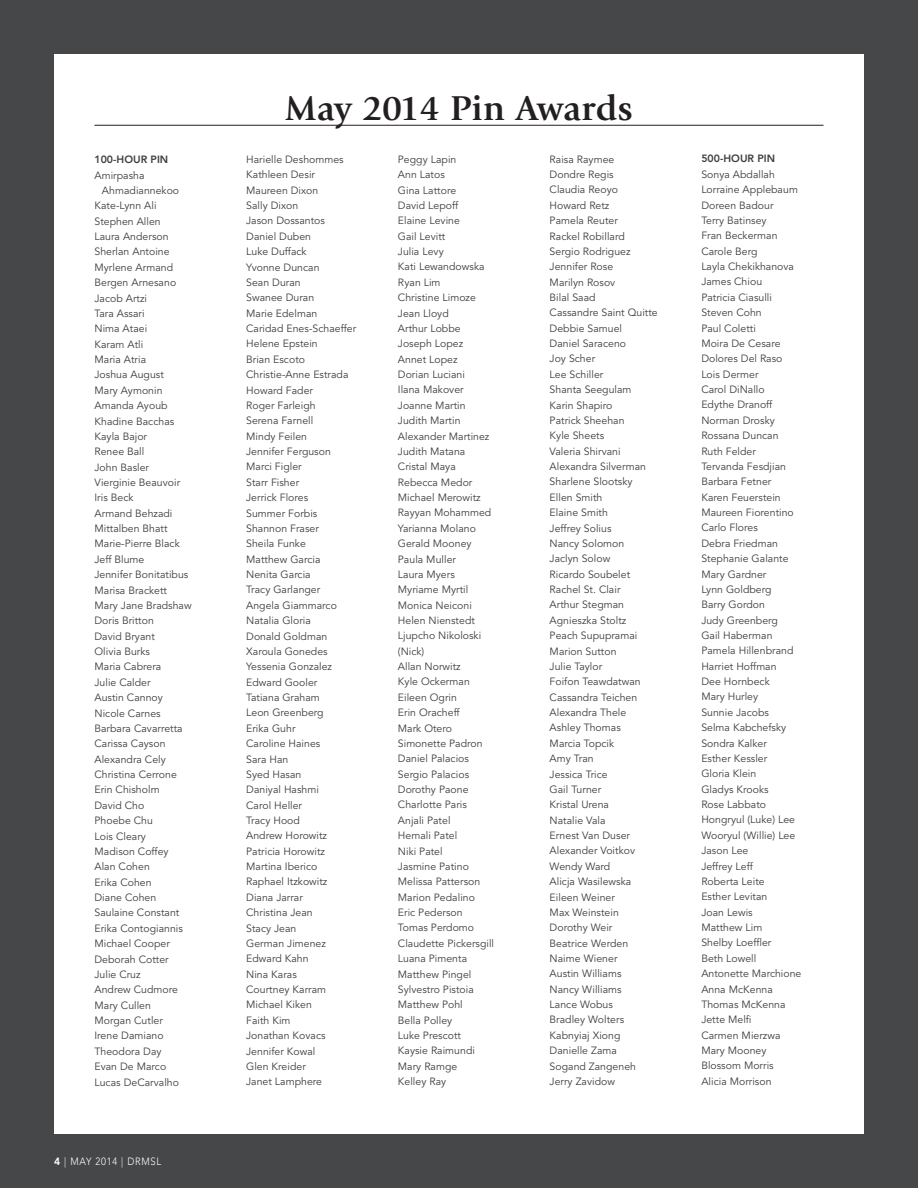
<style>
.page{position:relative;width:918px;height:1188px;background:#464748}
.page>*{position:absolute;margin:0;border:0;box-sizing:border-box;transform-origin:0 0}
.t1{font:700 36px "Giovanni Std";letter-spacing:.01em;color:#231f20}
.t2{font:10.5px/15.3px "Avenir LT Std";letter-spacing:.005em;color:#3e3e3f}
.t3{font:800 10.5px "Avenir LT Std";letter-spacing:.005em;color:#3e3e3f}
.t4{font:300 10.5px "Avenir LT Std";letter-spacing:.08em;color:#fff;scale:.9 1}
.s1{font-weight:800}
</style>
<div class="page">
<div style="left:54px;top:54px;width:810px;height:1080px;background:#fff"></div>
<hr style="left:94px;top:125px;width:730px;height:1px;background:#231f20">
<p class="t3" style="left:94px;top:153px;width:75px">100-HOUR PIN</p>
<p class="t2" style="left:94px;top:168px;width:52px">Amirpasha</p>
<p class="t2" style="left:102px;top:183px;width:79px">Ahmadiannekoo</p>
<p class="t2" style="left:94px;top:198px;width:64px">Kate-Lynn Ali</p>
<p class="t2" style="left:94px;top:214px;width:68px">Stephen Allen</p>
<p class="t2" style="left:94px;top:229px;width:76px">Laura Anderson</p>
<p class="t2" style="left:94px;top:244px;width:77px">Sherlan Antoine</p>
<p class="t2" style="left:94px;top:260px;width:80px">Myrlene Armand</p>
<p class="t2" style="left:94px;top:275px;width:83px">Bergen Arnesano</p>
<p class="t2" style="left:94px;top:291px;width:54px">Jacob Artzi</p>
<p class="t2" style="left:94px;top:306px;width:52px">Tara Assari</p>
<p class="t2" style="left:94px;top:321px;width:54px">Nima Ataei</p>
<p class="t2" style="left:94px;top:337px;width:50px">Karam Atli</p>
<p class="t2" style="left:94px;top:352px;width:53px">Maria Atria</p>
<p class="t2" style="left:94px;top:367px;width:71px">Joshua August</p>
<p class="t2" style="left:94px;top:383px;width:70px">Mary Aymonin</p>
<p class="t2" style="left:94px;top:398px;width:75px">Amanda Ayoub</p>
<p class="t2" style="left:94px;top:414px;width:81px">Khadine Bacchas</p>
<p class="t2" style="left:94px;top:429px;width:54px">Kayla Bajor</p>
<p class="t2" style="left:94px;top:444px;width:51px">Renee Ball</p>
<p class="t2" style="left:94px;top:460px;width:56px">John Basler</p>
<p class="t2" style="left:94px;top:475px;width:87px">Vierginie Beauvoir</p>
<p class="t2" style="left:94px;top:490px;width:40px">Iris Beck</p>
<p class="t2" style="left:94px;top:506px;width:80px">Armand Behzadi</p>
<p class="t2" style="left:94px;top:521px;width:75px">Mittalben Bhatt</p>
<p class="t2" style="left:94px;top:537px;width:87px">Marie-Pierre Black</p>
<p class="t2" style="left:94px;top:552px;width:51px">Jeff Blume</p>
<p class="t2" style="left:94px;top:567px;width:95px">Jennifer Bonitatibus</p>
<p class="t2" style="left:94px;top:583px;width:74px">Marisa Brackett</p>
<p class="t2" style="left:94px;top:598px;width:99px">Mary Jane Bradshaw</p>
<p class="t2" style="left:94px;top:613px;width:61px">Doris Britton</p>
<p class="t2" style="left:94px;top:629px;width:62px">David Bryant</p>
<p class="t2" style="left:94px;top:644px;width:57px">Olivia Burks</p>
<p class="t2" style="left:94px;top:659px;width:68px">Maria Cabrera</p>
<p class="t2" style="left:94px;top:675px;width:58px">Julie Calder</p>
<p class="t2" style="left:94px;top:690px;width:70px">Austin Cannoy</p>
<p class="t2" style="left:94px;top:706px;width:68px">Nicole Carnes</p>
<p class="t2" style="left:94px;top:721px;width:90px">Barbara Cavarretta</p>
<p class="t2" style="left:94px;top:736px;width:73px">Carissa Cayson</p>
<p class="t2" style="left:94px;top:752px;width:73px">Alexandra Cely</p>
<p class="t2" style="left:94px;top:767px;width:84px">Christina Cerrone</p>
<p class="t2" style="left:94px;top:782px;width:67px">Erin Chisholm</p>
<p class="t2" style="left:94px;top:798px;width:51px">David Cho</p>
<p class="t2" style="left:94px;top:813px;width:60px">Phoebe Chu</p>
<p class="t2" style="left:94px;top:829px;width:53px">Lois Cleary</p>
<p class="t2" style="left:94px;top:844px;width:76px">Madison Coffey</p>
<p class="t2" style="left:94px;top:859px;width:57px">Alan Cohen</p>
<p class="t2" style="left:94px;top:875px;width:59px">Erika Cohen</p>
<p class="t2" style="left:94px;top:890px;width:63px">Diane Cohen</p>
<p class="t2" style="left:94px;top:905px;width:86px">Saulaine Constant</p>
<p class="t2" style="left:94px;top:921px;width:90px">Erika Contogiannis</p>
<p class="t2" style="left:94px;top:936px;width:77px">Michael Cooper</p>
<p class="t2" style="left:94px;top:952px;width:76px">Deborah Cotter</p>
<p class="t2" style="left:94px;top:967px;width:48px">Julie Cruz</p>
<p class="t2" style="left:94px;top:982px;width:85px">Andrew Cudmore</p>
<p class="t2" style="left:94px;top:998px;width:58px">Mary Cullen</p>
<p class="t2" style="left:94px;top:1013px;width:70px">Morgan Cutler</p>
<p class="t2" style="left:94px;top:1028px;width:71px">Irene Damiano</p>
<p class="t2" style="left:94px;top:1044px;width:69px">Theodora Day</p>
<p class="t2" style="left:94px;top:1059px;width:73px">Evan De Marco</p>
<p class="t2" style="left:94px;top:1075px;width:86px">Lucas DeCarvalho</p>
<p class="t4" style="left:54px;top:1155px;width:121px"><span class="s1">4</span> | MAY 2014 | DRMSL</p>
<h1 class="t1" style="left:285px;top:88px;width:349px">May 2014 Pin Awards</h1>
<p class="t2" style="left:246px;top:152px;width:111px">Harielle Deshommes<br>Kathleen Desir<br>Maureen Dixon<br>Sally Dixon<br>Jason Dossantos<br>Daniel Duben<br>Luke Duffack<br>Yvonne Duncan<br>Sean Duran<br>Swanee Duran<br>Marie Edelman<br>Caridad Enes-Schaeffer<br>Helene Epstein<br>Brian Escoto<br>Christie-Anne Estrada<br>Howard Fader<br>Roger Farleigh<br>Serena Farnell<br>Mindy Feilen<br>Jennifer Ferguson<br>Marci Figler<br>Starr Fisher<br>Jerrick Flores<br>Summer Forbis<br>Shannon Fraser<br>Sheila Funke<br>Matthew Garcia<br>Nenita Garcia<br>Tracy Garlanger<br>Angela Giammarco<br>Natalia Gloria<br>Donald Goldman<br>Xaroula Gonedes<br>Yessenia Gonzalez<br>Edward Gooler<br>Tatiana Graham<br>Leon Greenberg<br>Erika Guhr<br>Caroline Haines<br>Sara Han<br>Syed Hasan<br>Daniyal Hashmi<br>Carol Heller<br>Tracy Hood<br>Andrew Horowitz<br>Patricia Horowitz<br>Martina Iberico<br>Raphael Itzkowitz<br>Diana Jarrar<br>Christina Jean<br>Stacy Jean<br>German Jimenez<br>Edward Kahn<br>Nina Karas<br>Courtney Karram<br>Michael Kiken<br>Faith Kim<br>Jonathan Kovacs<br>Jennifer Kowal<br>Glen Kreider<br>Janet Lamphere</p>
<p class="t2" style="left:398px;top:152px;width:98px">Peggy Lapin<br>Ann Latos<br>Gina Lattore<br>David Lepoff<br>Elaine Levine<br>Gail Levitt<br>Julia Levy<br>Kati Lewandowska<br>Ryan Lim<br>Christine Limoze<br>Jean Lloyd<br>Arthur Lobbe<br>Joseph Lopez<br>Annet Lopez<br>Dorian Luciani<br>Ilana Makover<br>Joanne Martin<br>Judith Martin<br>Alexander Martinez<br>Judith Matana<br>Cristal Maya<br>Rebecca Medor<br>Michael Merowitz<br>Rayyan Mohammed<br>Yarianna Molano<br>Gerald Mooney<br>Paula Muller<br>Laura Myers<br>Myriame Myrtil<br>Monica Neiconi<br>Helen Nienstedt<br>Ljupcho Nikoloski (Nick)<br>Allan Norwitz<br>Kyle Ockerman<br>Eileen Ogrin<br>Erin Oracheff<br>Mark Otero<br>Simonette Padron<br>Daniel Palacios<br>Sergio Palacios<br>Dorothy Paone<br>Charlotte Paris<br>Anjali Patel<br>Hemali Patel<br>Niki Patel<br>Jasmine Patino<br>Melissa Patterson<br>Marion Pedalino<br>Eric Pederson<br>Tomas Perdomo<br>Claudette Pickersgill<br>Luana Pimenta<br>Matthew Pingel<br>Sylvestro Pistoia<br>Matthew Pohl<br>Bella Polley<br>Luke Prescott<br>Kaysie Raimundi<br>Mary Ramge<br>Kelley Ray</p>
<p class="t2" style="left:550px;top:152px;width:110px">Raisa Raymee<br>Dondre Regis<br>Claudia Reoyo<br>Howard Retz<br>Pamela Reuter<br>Rackel Robillard<br>Sergio Rodriguez<br>Jennifer Rose<br>Marilyn Rosov<br>Bilal Saad<br>Cassandre Saint Quitte<br>Debbie Samuel<br>Daniel Saraceno<br>Joy Scher<br>Lee Schiller<br>Shanta Seegulam<br>Karin Shapiro<br>Patrick Sheehan<br>Kyle Sheets<br>Valeria Shirvani<br>Alexandra Silverman<br>Sharlene Slootsky<br>Ellen Smith<br>Elaine Smith<br>Jeffrey Solius<br>Nancy Solomon<br>Jaclyn Solow<br>Ricardo Soubelet<br>Rachel St. Clair<br>Arthur Stegman<br>Agnieszka Stoltz<br>Peach Supupramai<br>Marion Sutton<br>Julie Taylor<br>Foifon Teawdatwan<br>Cassandra Teichen<br>Alexandra Thele<br>Ashley Thomas<br>Marcia Topcik<br>Amy Tran<br>Jessica Trice<br>Gail Turner<br>Kristal Urena<br>Natalie Vala<br>Ernest Van Duser<br>Alexander Voitkov<br>Wendy Ward<br>Alicja Wasilewska<br>Eileen Weiner<br>Max Weinstein<br>Dorothy Weir<br>Beatrice Werden<br>Naime Wiener<br>Austin Williams<br>Nancy Williams<br>Lance Wobus<br>Bradley Wolters<br>Kabnyiaj Xiong<br>Danielle Zama<br>Sogand Zangeneh<br>Jerry Zavidow</p>
<p class="t3" style="left:701px;top:153px;width:75px">500-HOUR PIN</p>
<p class="t2" style="left:701px;top:167px;width:102px">Sonya Abdallah<br>Lorraine Applebaum<br>Doreen Badour<br>Terry Batinsey<br>Fran Beckerman<br>Carole Berg<br>Layla Chekikhanova<br>James Chiou<br>Patricia Ciasulli<br>Steven Cohn<br>Paul Coletti<br>Moira De Cesare<br>Dolores Del Raso<br>Lois Dermer<br>Carol DiNallo<br>Edythe Dranoff<br>Norman Drosky<br>Rossana Duncan<br>Ruth Felder<br>Tervanda Fesdjian<br>Barbara Fetner<br>Karen Feuerstein<br>Maureen Fiorentino<br>Carlo Flores<br>Debra Friedman<br>Stephanie Galante<br>Mary Gardner<br>Lynn Goldberg<br>Barry Gordon<br>Judy Greenberg<br>Gail Haberman<br>Pamela Hillenbrand<br>Harriet Hoffman<br>Dee Hornbeck<br>Mary Hurley<br>Sunnie Jacobs<br>Selma Kabchefsky<br>Sondra Kalker<br>Esther Kessler<br>Gloria Klein<br>Gladys Krooks<br>Rose Labbato<br>Hongryul (Luke) Lee<br>Wooryul (Willie) Lee<br>Jason Lee<br>Jeffrey Leff<br>Roberta Leite<br>Esther Levitan<br>Joan Lewis<br>Matthew Lim<br>Shelby Loeffler<br>Beth Lowell<br>Antonette Marchione<br>Anna McKenna<br>Thomas McKenna<br>Jette Melfi<br>Carmen Mierzwa<br>Mary Mooney<br>Blossom Morris<br>Alicia Morrison</p>
</div>
